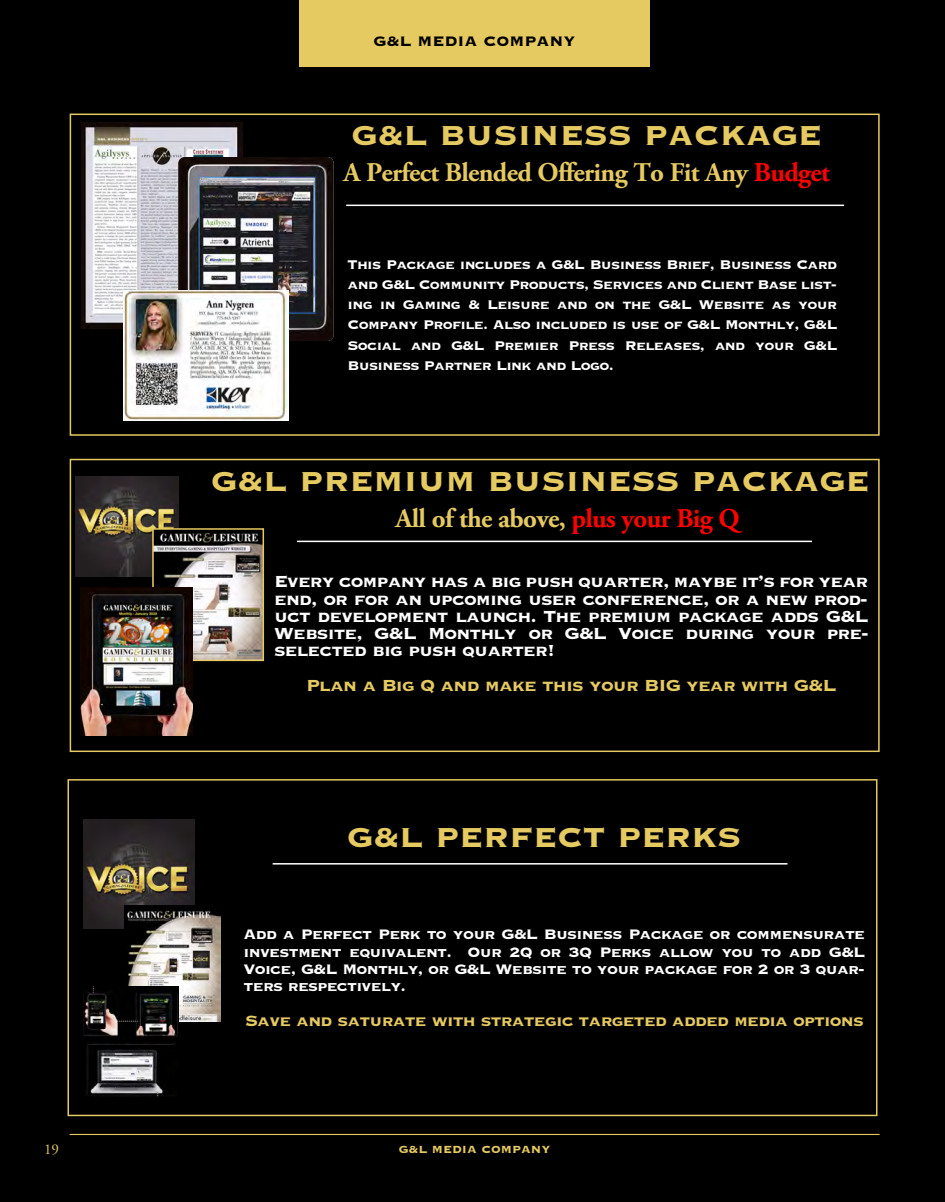
<style>
.page{position:relative;width:945px;height:1202px;background:#fff}
.page>*{position:absolute;margin:0;border:0;box-sizing:border-box;transform-origin:0 0}
.t1{font:36px "Copperplate Gothic Std 33 BC";color:#e5c961}
.t2{font:700 27px "Adobe Garamond Pro";letter-spacing:-.025em;color:#e5c961}
.t3{font:21px/17.2px "Copperplate Gothic Std 33 BC";letter-spacing:-.045em;color:#fff;text-align:justify}
.t4{font:21px "Copperplate Gothic Std 33 BC";letter-spacing:-.045em;color:#e5c961}
.t5{font:19.5px "Copperplate Gothic Std 33 BC";letter-spacing:-.045em;color:#e5c961}
.t6{font:18px/17.2px "Copperplate Gothic Std 33 BC";letter-spacing:-.045em;color:#fff;text-align:justify}
.t7{font:18px "Copperplate Gothic Std 33 BC";color:#000}
.t8{font:16.5px/20.2px "Copperplate Gothic Std 33 BC";letter-spacing:-.045em;color:#fff;text-align:justify}
.t9{font:15px "Adobe Garamond Pro";color:#e5c961}
.t10{font:13.5px "Copperplate Gothic Std 33 BC";color:#e5c961}
.s1{color:#f00}
</style>
<div class="page">
<div style="left:0;top:0;width:945px;height:1201px;background:#000"></div>
<div style="left:299px;top:0;width:351px;height:67px;background:#e5c961"></div>
<hr style="left:70px;top:1133px;width:810px;height:2px;background:#e5c961">
<div style="left:70px;top:114px;width:810px;height:322px;border:2px solid #e5c961"></div>
<img style="left:81px;top:123px;width:161px;height:205px">
<img style="left:178px;top:157px;width:156px;height:184px;border-radius:6px">
<img style="left:123px;top:290px;width:166px;height:130px">
<div style="left:70px;top:459px;width:810px;height:293px;border:2px solid #e5c961"></div>
<hr style="left:346px;top:204px;width:498px;height:2px;background:#fff">
<hr style="left:297px;top:540px;width:515px;height:2px;background:#fff">
<img style="left:75px;top:476px;width:103px;height:101px">
<img style="left:155px;top:531px;width:106px;height:127px">
<div style="left:152px;top:528px;width:112px;height:133px;border:2px solid #e5c961"></div>
<img style="left:81px;top:587px;width:112px;height:149px">
<div style="left:68px;top:779px;width:810px;height:337px;border:2px solid #e5c961"></div>
<img style="left:83px;top:819px;width:112px;height:109px">
<img style="left:124px;top:905px;width:96px;height:116px">
<img style="left:83px;top:986px;width:96px;height:110px">
<hr style="left:273px;top:863px;width:515px;height:1px;background:#fff">
<p class="t7" style="left:374px;top:29px;width:204px">G&amp;L MEDIA COMPANY</p>
<p class="t1" style="left:352px;top:111px;width:472px">G&amp;L BUSINESS PACKAGE</p>
<p class="t2" style="left:344px;top:162px;width:488px">A Perfect Blended Offering To Fit Any <span class="s1">Budget</span></p>
<p class="t8" style="left:348px;top:253px;width:491px">This Package includes a G&amp;L Business Brief, Business Card and G&amp;L Community Products, Services and Client Base list&shy;ing in Gaming &amp; Leisure and on the G&amp;L Website as your Company Profile. Also included is use of G&amp;L Monthly, G&amp;L Social and G&amp;L Premier Press Releases, and your G&amp;L Business Partner Link and Logo.</p>
<p class="t1" style="left:211px;top:457px;width:660px">G&amp;L PREMIUM BUSINESS PACKAGE</p>
<p class="t2" style="left:396px;top:508px;width:346px">All of the above, <span class="s1">plus your Big Q</span></p>
<p class="t3" style="left:274px;top:571px;width:596px">Every company has a big push quarter, maybe it’s for year end, or for an upcoming user conference, or a new prod&shy;uct development launch. The premium package adds G&amp;L Website, G&amp;L Monthly or G&amp;L Voice during your pre&shy;selected big push quarter!</p>
<p class="t4" style="left:306px;top:671px;width:532px">Plan a Big Q and make this your BIG year with G&amp;L</p>
<p class="t1" style="left:347px;top:813px;width:396px">G&amp;L PERFECT PERKS</p>
<p class="t6" style="left:244px;top:924px;width:623px">Add a Perfect Perk to your G&amp;L Business Package or commensurate investment equivalent. Our 2Q or 3Q Perks allow you to add G&amp;L Voice, G&amp;L Monthly, or G&amp;L Website to your package for 2 or 3 quar&shy;ters respectively.</p>
<p class="t5" style="left:245px;top:1007px;width:620px">Save and saturate with strategic targeted added media options</p>
<p class="t9" style="left:44px;top:1143px;width:16px">19</p>
<p class="t10" style="left:399px;top:1140px;width:153px">G&amp;L MEDIA COMPANY</p>
</div>
